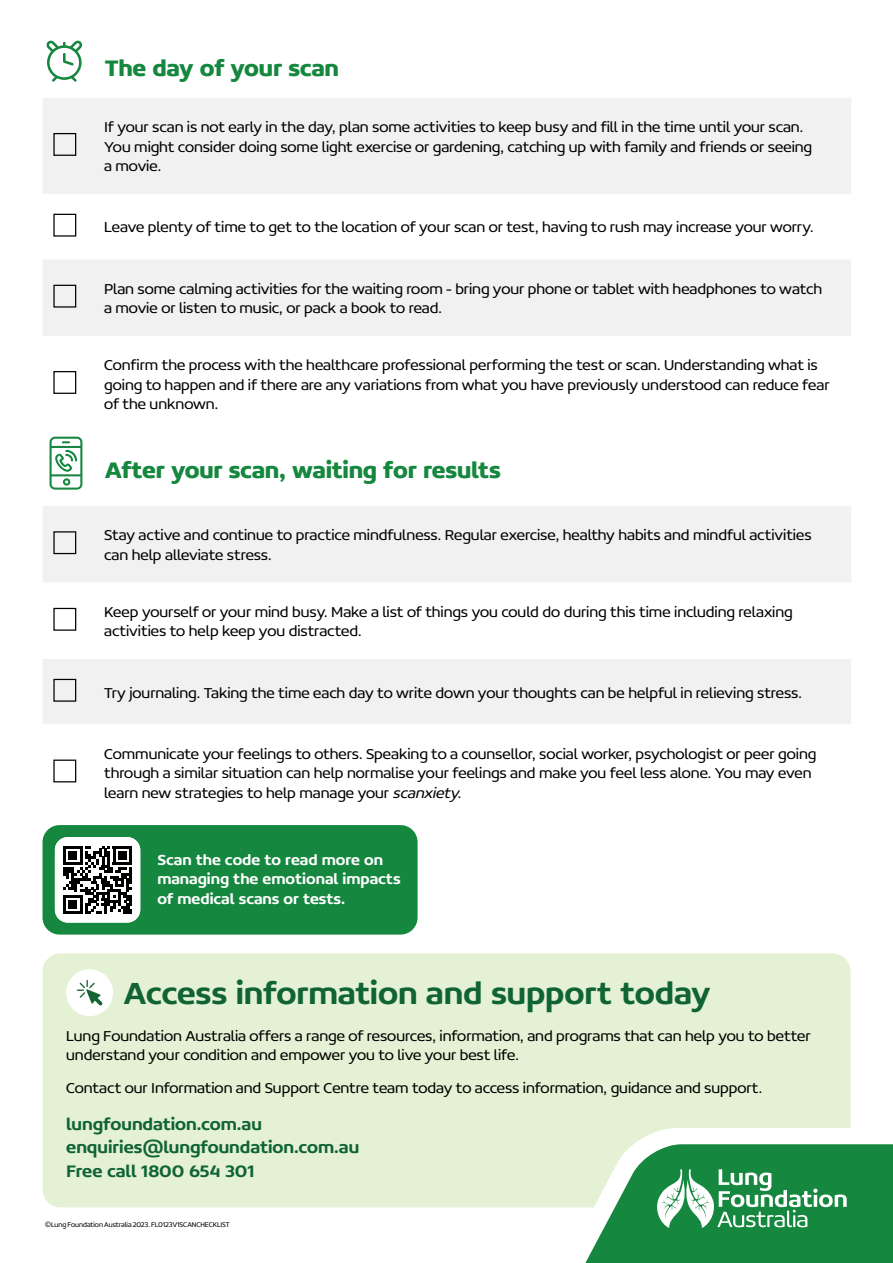
<style>
.page{position:relative;width:893px;height:1263px;background:#fff}
.page>*{position:absolute;margin:0;border:0;box-sizing:border-box;transform-origin:0 0}
.t1{font:500 33px "Concord W00";letter-spacing:-.005em;color:#106434}
.t2{font:700 24px "Concord W00";letter-spacing:-.01em;color:#15873e}
.t3{font:500 18px/24px "Concord W00";color:#106434}
.t4{font:300 15.75px/19.5px "Concord W00";letter-spacing:-.005em;color:#000}
.t5{font:500 15.75px/19.5px "Concord W00";color:#fff}
.t6{font:300 7.5px "Concord W00";letter-spacing:-.01em;color:#000;scale:.95 1}
.s1{font-style:italic}
</style>
<div class="page">
<div style="left:43px;top:953px;width:807px;height:254px;background:#e5f1d4;border-radius:18px"></div>
<svg style="left:539px;top:1128px;width:311px;height:80px"></svg>
<div style="left:66px;top:969px;width:47px;height:47px;background:#fff;border-radius:50%"></div>
<svg style="left:77px;top:980px;width:26px;height:26px"></svg>
<div style="left:43px;top:98px;width:808px;height:238px;background:#f1f1f2"></div>
<svg style="left:43px;top:194px;width:808px;height:65px"></svg>
<div style="left:53px;top:133px;width:23px;height:23px;border:1px solid #000"></div>
<div style="left:53px;top:214px;width:23px;height:23px;border:1px solid #000"></div>
<div style="left:53px;top:285px;width:23px;height:23px;border:1px solid #000"></div>
<div style="left:53px;top:371px;width:23px;height:23px;border:1px solid #000"></div>
<div style="left:43px;top:506px;width:808px;height:218px;background:#f1f1f2"></div>
<svg style="left:43px;top:582px;width:808px;height:77px"></svg>
<div style="left:53px;top:531px;width:23px;height:23px;border:1px solid #000"></div>
<div style="left:53px;top:608px;width:23px;height:23px;border:1px solid #000"></div>
<div style="left:53px;top:679px;width:23px;height:23px;border:1px solid #000"></div>
<div style="left:53px;top:759px;width:23px;height:23px;border:1px solid #000"></div>
<div style="left:43px;top:825px;width:375px;height:109px;background:#15873e;border-radius:17px"></div>
<svg style="left:55px;top:837px;width:85px;height:85px;background:#9c9e9d"></svg>
<hr style="left:63px;top:911px;width:20px;height:3px;background:#000">
<div style="left:69px;top:900px;width:8px;height:9px;background:#000"></div>
<svg style="left:50px;top:437px;width:32px;height:53px"></svg>
<svg style="left:567px;top:1144px;width:326px;height:119px;background:#4ca36a"></svg>
<svg style="left:46px;top:40px;width:36px;height:42px"></svg>
<h2 class="t2" style="left:105px;top:53px;width:236px">The day of your scan</h2>
<p class="t4" style="left:104px;top:117px;width:709px">If your scan is not early in the day, plan some activities to keep busy and fill in the time until your scan.<br>You might consider doing some light exercise or gardening, catching up with family and friends or seeing a movie.</p>
<p class="t4" style="left:104px;top:217px;width:711px">Leave plenty of time to get to the location of your scan or test, having to rush may increase your worry.</p>
<p class="t4" style="left:104px;top:279px;width:719px">Plan some calming activities for the waiting room - bring your phone or tablet with headphones to watch a movie or listen to music, or pack a book to read.</p>
<p class="t4" style="left:104px;top:355px;width:727px">Confirm the process with the healthcare professional performing the test or scan. Understanding what is going to happen and if there are any variations from what you have previously understood can reduce fear of the unknown.</p>
<h2 class="t2" style="left:105px;top:455px;width:397px">After your scan, waiting for results</h2>
<p class="t4" style="left:104px;top:525px;width:709px">Stay active and continue to practice mindfulness. Regular exercise, healthy habits and mindful activities can help alleviate stress.</p>
<p class="t4" style="left:104px;top:602px;width:690px">Keep yourself or your mind busy. Make a list of things you could do during this time including relaxing activities to help keep you distracted.</p>
<p class="t4" style="left:104px;top:682px;width:699px">Try journaling. Taking the time each day to write down your thoughts can be helpful in relieving stress.</p>
<p class="t4" style="left:104px;top:744px;width:714px">Communicate your feelings to others. Speaking to a counsellor, social worker, psychologist or peer going through a similar situation can help normalise your feelings and make you feel less alone. You may even learn new strategies to help manage your <span class="s1">scanxiety</span>.</p>
<p class="t5" style="left:157px;top:850px;width:245px">Scan the code to read more on managing the emotional impacts of medical scans or tests.</p>
<h1 class="t1" style="left:124px;top:973px;width:588px">Access information and support today</h1>
<p class="t4" style="left:66px;top:1026px;width:746px">Lung Foundation Australia offers a range of resources, information, and programs that can help you to better understand your condition and empower you to live your best life.</p>
<p class="t4" style="left:66px;top:1078px;width:697px">Contact our Information and Support Centre team today to access information, guidance and support.</p>
<p class="t3" style="left:66px;top:1111px;width:295px">lungfoundation.com.au enquiries@lungfoundation.com.au<br>Free call 1800 654 301</p>
<p class="t6" style="left:45px;top:1220px;width:196px">©Lung Foundation Australia 2023. FL0123V1SCANCHECKLIST</p>
</div>
